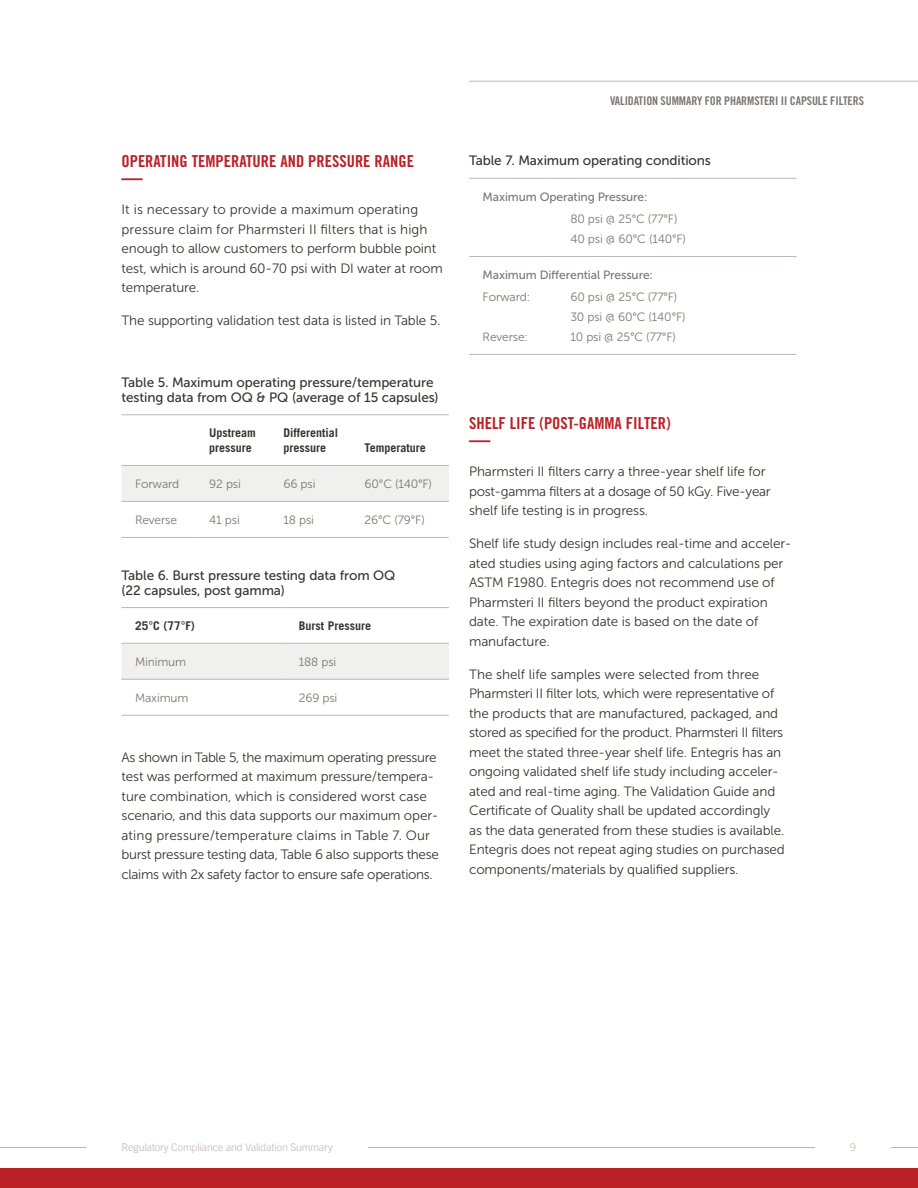
<style>
.page{position:relative;width:918px;height:1188px;background:#fff}
.page>*{position:absolute;margin:0;border:0;box-sizing:border-box;transform-origin:0 0}
.t1{font:700 expanded 20.25px "Trade Gothic LT Std";color:#bb2127;scale:1.05 1}
.t2{font:16.5px "Trade Gothic LT Std Bd Cn 20";color:#bb2127}
.t3{font:13.5px/19.5px "Museo Sans 300";letter-spacing:-.01em;color:#38352f}
.t4{font:13.5px/15px "Museo Sans 500";letter-spacing:-.01em;color:#38352f}
.t5{font:12px/19.6px "Museo Sans 300";letter-spacing:-.01em;color:#7e7672}
.t6{font:700 12px/15px "Trade Gothic LT Std";color:#38352f}
.t7{font:12px "Museo Sans 500";letter-spacing:-.01em;color:#7e7672}
.t8{font:12px "Trade Gothic LT Std Bd Cn 20";letter-spacing:-.01em;color:#7e7672}
.t9{font:300 10.5px "Trade Gothic LT Std";letter-spacing:-.005em;color:#c0b5ae}
</style>
<div class="page">
<hr style="left:469px;top:81px;width:449px;height:1px;background:#c0b5ae">
<svg style="left:891px;top:1147px;width:27px;height:1px"></svg>
<hr style="left:0;top:1147px;width:815px;height:1px;background:#c0b5ae">
<svg style="left:86px;top:1147px;width:282px;height:1px"></svg>
<div style="left:0;top:1168px;width:918px;height:20px;background:#bb2127"></div>
<div style="left:122px;top:466px;width:327px;height:35px;background:#f0f0ee"></div>
<hr style="left:122px;top:415px;width:74px;height:1px;background:#c0b5ae">
<hr style="left:196px;top:415px;width:74px;height:1px;background:#c0b5ae">
<hr style="left:270px;top:415px;width:81px;height:1px;background:#c0b5ae">
<hr style="left:351px;top:415px;width:98px;height:1px;background:#c0b5ae">
<hr style="left:122px;top:465px;width:74px;height:1px;background:#c0b5ae">
<hr style="left:196px;top:465px;width:74px;height:1px;background:#c0b5ae">
<hr style="left:270px;top:465px;width:81px;height:1px;background:#c0b5ae">
<hr style="left:351px;top:465px;width:98px;height:1px;background:#c0b5ae">
<hr style="left:122px;top:501px;width:74px;height:1px;background:#c0b5ae">
<hr style="left:196px;top:501px;width:74px;height:1px;background:#c0b5ae">
<hr style="left:270px;top:501px;width:81px;height:1px;background:#c0b5ae">
<hr style="left:351px;top:501px;width:98px;height:1px;background:#c0b5ae">
<hr style="left:122px;top:537px;width:74px;height:1px;background:#c0b5ae">
<hr style="left:196px;top:537px;width:74px;height:1px;background:#c0b5ae">
<hr style="left:270px;top:537px;width:81px;height:1px;background:#c0b5ae">
<hr style="left:351px;top:537px;width:98px;height:1px;background:#c0b5ae">
<div style="left:122px;top:644px;width:327px;height:35px;background:#f0f0ee"></div>
<hr style="left:122px;top:607px;width:163px;height:1px;background:#c0b5ae">
<hr style="left:285px;top:607px;width:164px;height:1px;background:#c0b5ae">
<hr style="left:122px;top:643px;width:163px;height:1px;background:#c0b5ae">
<hr style="left:285px;top:643px;width:164px;height:1px;background:#c0b5ae">
<hr style="left:122px;top:679px;width:163px;height:1px;background:#c0b5ae">
<hr style="left:285px;top:679px;width:164px;height:1px;background:#c0b5ae">
<hr style="left:122px;top:715px;width:163px;height:1px;background:#c0b5ae">
<hr style="left:285px;top:715px;width:164px;height:1px;background:#c0b5ae">
<hr style="left:469px;top:178px;width:88px;height:1px;background:#c0b5ae">
<hr style="left:557px;top:178px;width:239px;height:1px;background:#c0b5ae">
<hr style="left:469px;top:256px;width:88px;height:1px;background:#c0b5ae">
<hr style="left:557px;top:256px;width:239px;height:1px;background:#c0b5ae">
<hr style="left:469px;top:354px;width:88px;height:1px;background:#c0b5ae">
<hr style="left:557px;top:354px;width:239px;height:1px;background:#c0b5ae">
<p class="t2" style="left:122px;top:151px;width:294px">OPERATING TEMPERATURE AND PRESSURE RANGE</p>
<h1 class="t1" style="left:122px;top:164px;width:22px">—</h1>
<p class="t3" style="left:122px;top:200px;width:323px">It is necessary to provide a maximum operating pressure claim for Pharmsteri II filters that is high enough to allow customers to perform bubble point test, which is around 60-70 psi with DI water at room temperature.</p>
<p class="t3" style="left:122px;top:311px;width:320px">The supporting validation test data is listed in Table 5.</p>
<p class="t4" style="left:122px;top:375px;width:319px">Table 5. Maximum operating pressure/temperature testing data from OQ &amp; PQ (average of 15 capsules)</p>
<p class="t6" style="left:209px;top:425px;width:48px">Upstream pressure</p>
<p class="t6" style="left:284px;top:425px;width:56px">Differential pressure</p>
<p class="t6" style="left:364px;top:440px;width:63px">Temperature</p>
<p class="t5" style="left:135px;top:474px;width:46px">Forward</p>
<p class="t5" style="left:209px;top:474px;width:33px">92 psi</p>
<p class="t5" style="left:284px;top:474px;width:34px">66 psi</p>
<p class="t5" style="left:364px;top:474px;width:69px">60°C (140°F)</p>
<p class="t5" style="left:135px;top:510px;width:44px">Reverse</p>
<p class="t5" style="left:209px;top:510px;width:32px">41 psi</p>
<p class="t5" style="left:284px;top:510px;width:32px">18 psi</p>
<p class="t5" style="left:364px;top:510px;width:62px">26°C (79°F)</p>
<p class="t4" style="left:122px;top:568px;width:275px">Table 6. Burst pressure testing data from OQ (22 capsules, post gamma)</p>
<p class="t6" style="left:135px;top:618px;width:61px">25°C (77°F)</p>
<p class="t6" style="left:299px;top:618px;width:74px">Burst Pressure</p>
<p class="t5" style="left:135px;top:652px;width:53px">Minimum</p>
<p class="t5" style="left:299px;top:652px;width:39px">188 psi</p>
<p class="t5" style="left:135px;top:688px;width:55px">Maximum</p>
<p class="t5" style="left:299px;top:688px;width:40px">269 psi</p>
<p class="t3" style="left:122px;top:748px;width:319px">As shown in Table 5, the maximum operating pressure test was performed at maximum pressure/tempera&shy;ture combination, which is considered worst case scenario, and this data supports our maximum oper&shy;ating pressure/temperature claims in Table 7. Our burst pressure testing data, Table 6 also supports these claims with 2x safety factor to ensure safe operations.</p>
<p class="t8" style="left:610px;top:93px;width:255px">VALIDATION SUMMARY FOR PHARMSTERI II CAPSULE FILTERS</p>
<p class="t4" style="left:469px;top:153px;width:243px">Table 7. Maximum operating conditions</p>
<p class="t7" style="left:483px;top:190px;width:167px">Maximum Operating Pressure:</p>
<p class="t5" style="left:570px;top:209px;width:117px">80 psi @ 25°C (77°F)<br>40 psi @ 60°C (140°F)</p>
<p class="t7" style="left:483px;top:268px;width:172px">Maximum Differential Pressure:</p>
<p class="t5" style="left:483px;top:288px;width:49px">Forward:</p>
<p class="t5" style="left:570px;top:288px;width:117px">60 psi @ 25°C (77°F)<br>30 psi @ 60°C (140°F)</p>
<p class="t5" style="left:483px;top:327px;width:47px">Reverse:</p>
<p class="t5" style="left:570px;top:327px;width:107px">10 psi @ 25°C (77°F)</p>
<p class="t2" style="left:469px;top:413px;width:203px">SHELF LIFE (POST-GAMMA FILTER)</p>
<h1 class="t1" style="left:469px;top:426px;width:22px">—</h1>
<p class="t3" style="left:469px;top:462px;width:303px">Pharmsteri II filters carry a three-year shelf life for post-gamma filters at a dosage of 50 kGy. Five-year shelf life testing is in progress.</p>
<p class="t3" style="left:469px;top:534px;width:324px">Shelf life study design includes real-time and acceler&shy;ated studies using aging factors and calculations per ASTM F1980. Entegris does not recommend use of Pharmsteri II filters beyond the product expiration date. The expiration date is based on the date of manufacture.</p>
<p class="t3" style="left:469px;top:665px;width:317px">The shelf life samples were selected from three Pharmsteri II filter lots, which were representative of the products that are manufactured, packaged, and stored as specified for the product. Pharmsteri II filters meet the stated three-year shelf life. Entegris has an ongoing validated shelf life study including acceler&shy;ated and real-time aging. The Validation Guide and Certificate of Quality shall be updated accordingly as the data generated from these studies is available.<br>Entegris does not repeat aging studies on purchased components/materials by qualified suppliers.</p>
<p class="t9" style="left:122px;top:1141px;width:213px">Regulatory Compliance and Validation Summary</p>
<p class="t9" style="left:850px;top:1141px;width:7px">9</p>
</div>
